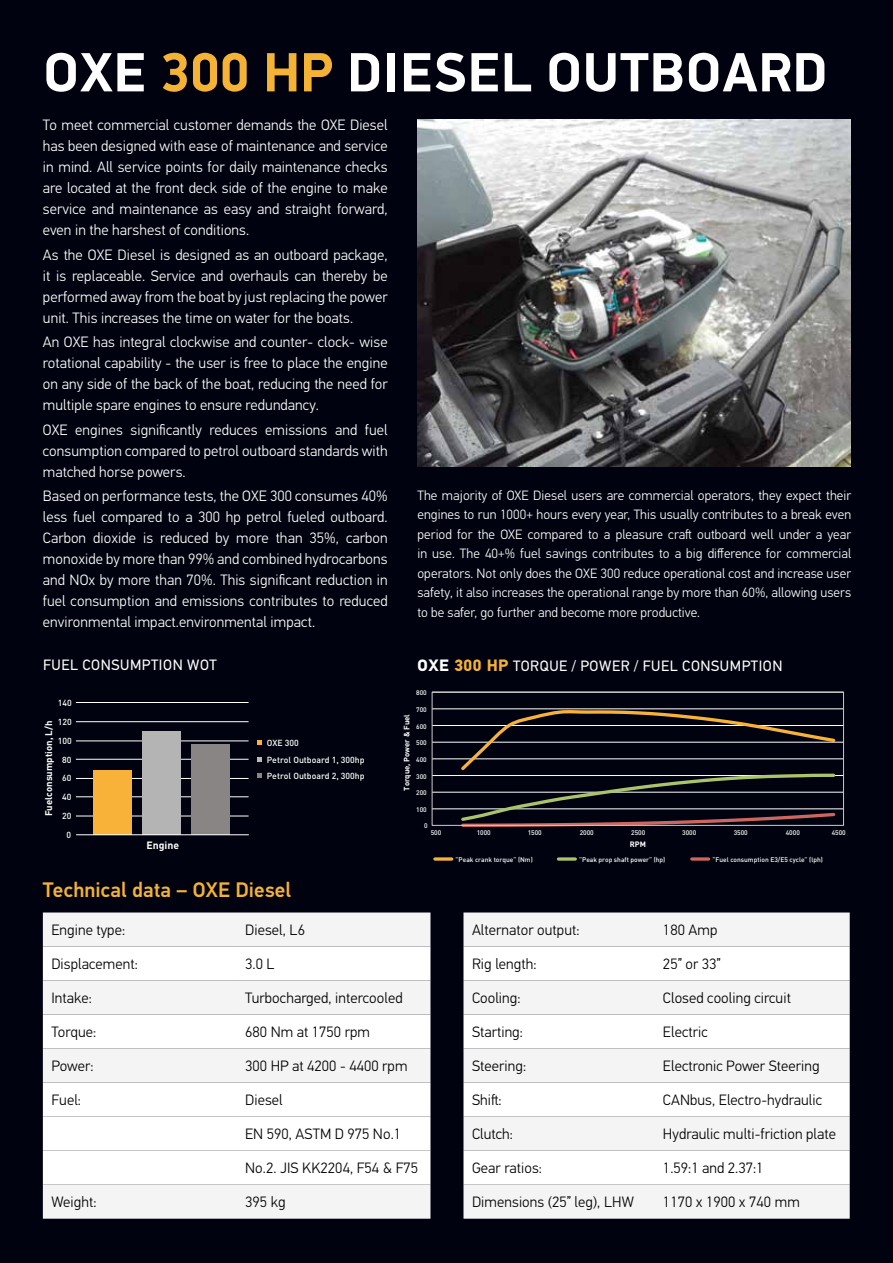
<style>
.page{position:relative;width:893px;height:1263px;background:#00030f}
.page>*{position:absolute;margin:0;border:0;box-sizing:border-box;transform-origin:0 0}
.t1{font:700 55.5px "PFDIN Display Pro";letter-spacing:.02em;color:#fff}
.t2{font:500 21px "PF Din Text Pro";letter-spacing:.005em;color:#f5b335}
.t3{font:300 15px/21px "PF Din Text Pro";letter-spacing:.005em;color:#fff;text-align:justify}
.t4{font:300 15px "PF Din Text Pro";letter-spacing:.005em;color:#000}
.t5{font:15px "PF Din Text Pro";letter-spacing:.04em;color:#fff}
.t6{font:300 13.5px/19.5px "PF Din Text Pro";letter-spacing:.005em;color:#fff;text-align:justify}
.t7{font:700 10.5px "DIN Pro";color:#fff}
.t8{font:700 9.6px "DIN Pro";color:#fff}
.t9{font:500 8.7px/16.5px "DIN Pro";color:#fff}
.t10{font:700 7.65px "DIN Pro";color:#fff}
.t11{font:500 6.6px "DIN Pro";color:#fff}
.s1{color:#f5b335}
.s2{font-weight:700;font-size:16.5px}
.s3{font-weight:700;font-size:16.5px;color:#f5b335}
</style>
<div class="page">
<svg style="left:257px;top:741px;width:5px;height:4px"></svg>
<svg style="left:257px;top:757px;width:5px;height:5px"></svg>
<svg style="left:257px;top:774px;width:5px;height:4px"></svg>
<hr style="left:76px;top:816px;width:173px;height:1px;background:#fff">
<hr style="left:76px;top:796px;width:173px;height:1px;background:#fff">
<hr style="left:76px;top:778px;width:173px;height:1px;background:#fff">
<hr style="left:76px;top:759px;width:173px;height:1px;background:#fff">
<hr style="left:76px;top:740px;width:173px;height:1px;background:#fff">
<hr style="left:76px;top:721px;width:173px;height:1px;background:#fff">
<hr style="left:76px;top:702px;width:173px;height:1px;background:#fff">
<div style="left:94px;top:770px;width:38px;height:64px;background:#f9b239"></div>
<div style="left:142px;top:731px;width:39px;height:103px;background:#b5b4b4"></div>
<div style="left:191px;top:744px;width:39px;height:90px;background:#898585"></div>
<hr style="left:76px;top:834px;width:173px;height:1px;background:#fff">
<hr style="left:432px;top:708px;width:411px;height:1px;background:#fff">
<hr style="left:432px;top:725px;width:411px;height:1px;background:#fff">
<hr style="left:432px;top:742px;width:411px;height:1px;background:#fff">
<hr style="left:432px;top:758px;width:411px;height:1px;background:#fff">
<hr style="left:432px;top:775px;width:411px;height:1px;background:#fff">
<hr style="left:432px;top:792px;width:411px;height:1px;background:#fff">
<hr style="left:432px;top:808px;width:411px;height:1px;background:#fff">
<svg style="left:458px;top:708px;width:379px;height:119px"></svg>
<svg style="left:435px;top:857px;width:17px;height:4px"></svg>
<svg style="left:558px;top:857px;width:17px;height:4px"></svg>
<svg style="left:692px;top:857px;width:17px;height:4px"></svg>
<div style="left:432px;top:692px;width:412px;height:134px;border:1px solid #cccbcb"></div>
<div style="left:43px;top:912px;width:387px;height:307px;background:#f4f4f4"></div>
<svg style="left:43px;top:946px;width:387px;height:102px"></svg>
<div style="left:43px;top:1082px;width:387px;height:103px;background:#fff"></div>
<div style="left:463px;top:912px;width:387px;height:307px;background:#f4f4f4"></div>
<svg style="left:463px;top:946px;width:387px;height:239px;fill:#fff"></svg>
<img style="left:417px;top:119px;width:433px;height:348px">
<h1 class="t1" style="left:43px;top:39px;width:785px">OXE <span class="s1">300 HP</span> DIESEL OUTBOARD</h1>
<p class="t3" style="left:43px;top:115px;width:346px">To meet commercial customer demands the OXE Diesel has been designed with ease of maintenance and service in mind. All service points for daily maintenance checks are located at the front deck side of the engine to make service and maintenance as easy and straight forward, even in the harshest of conditions.</p>
<p class="t3" style="left:43px;top:244px;width:346px">As the OXE Diesel is designed as an outboard package, it is replaceable. Service and overhauls can thereby be performed away from the boat by just replacing the power unit. This increases the time on water for the boats.</p>
<p class="t3" style="left:43px;top:332px;width:346px">An OXE has integral clockwise and counter- clock- wise rotational capability - the user is free to place the engine on any side of the back of the boat, reducing the need for multiple spare engines to ensure redundancy.</p>
<p class="t3" style="left:43px;top:419px;width:346px">OXE engines significantly reduces emissions and fuel consumption compared to petrol outboard standards with matched horse powers.</p>
<p class="t3" style="left:43px;top:486px;width:346px">Based on performance tests, the OXE 300 consumes 40% less fuel compared to a 300 hp petrol fueled outboard.<br>Carbon dioxide is reduced by more than 35%, carbon monoxide by more than 99% and combined hydrocarbons and NOx by more than 70%. This significant reduction in fuel consumption and emissions contributes to reduced environmental impact.environmental impact.</p>
<p class="t6" style="left:417px;top:486px;width:435px">The majority of OXE Diesel users are commercial operators, they expect their engines to run 1000+ hours every year, This usually contributes to a break even period for the OXE compared to a pleasure craft outboard well under a year in use. The 40+% fuel savings contributes to a big difference for commercial operators. Not only does the OXE 300 reduce operational cost and increase user safety, it also increases the operational range by more than 60%, allowing users to be safer, go further and become more productive.</p>
<p class="t9" style="left:257px;top:262px;width:43px">OXE 150hp</p>
<p class="t9" style="left:257px;top:295px;width:99px">Petrol Outboard 2, 150hp</p>
<p class="t9" style="left:65px;top:341px;width:6px">0</p>
<p class="t7" style="left:140px;top:352px;width:34px">Engine</p>
<p class="t9" style="left:62px;top:449px;width:11px">70</p>
<p class="t9" style="left:62px;top:468px;width:11px">60</p>
<p class="t9" style="left:62px;top:487px;width:11px">50</p>
<p class="t9" style="left:255px;top:490px;width:99px">OXE 175<br>Petrol Outboard 1, 175hp<br>Petrol Outboard 2, 175hp</p>
<p class="t9" style="left:62px;top:506px;width:11px">40</p>
<p class="t9" style="left:62px;top:525px;width:11px">30</p>
<p class="t9" style="left:62px;top:562px;width:11px">10</p>
<p class="t7" style="left:140px;top:593px;width:34px">Engine</p>
<p class="t5" style="left:43px;top:656px;width:175px">FUEL CONSUMPTION WOT</p>
<p class="t5" style="left:418px;top:657px;width:366px"><span class="s2">OXE</span> <span class="s3">300 HP</span> TORQUE / POWER / FUEL CONSUMPTION</p>
<p class="t11" style="left:416px;top:688px;width:12px">800</p>
<p class="t9" style="left:58px;top:694px;width:15px">140</p>
<p class="t11" style="left:416px;top:705px;width:12px">700</p>
<p class="t9" style="left:58px;top:713px;width:15px">120</p>
<p class="t8" style="left:42px;top:816px;width:97px;rotate:-90deg">Fuelconsumption, L/h</p>
<p class="t9" style="left:58px;top:732px;width:15px">100</p>
<p class="t9" style="left:62px;top:751px;width:11px">80</p>
<p class="t9" style="left:62px;top:770px;width:11px">60</p>
<p class="t9" style="left:62px;top:788px;width:11px">40</p>
<p class="t9" style="left:62px;top:807px;width:11px">20</p>
<p class="t9" style="left:267px;top:734px;width:99px">OXE 300<br>Petrol Outboard 1, 300hp<br>Petrol Outboard 2, 300hp</p>
<p class="t10" style="left:402px;top:791px;width:78px;rotate:-90deg">Torque, Power &amp; Fuel</p>
<p class="t11" style="left:416px;top:722px;width:12px">600</p>
<p class="t11" style="left:416px;top:738px;width:12px">500</p>
<p class="t11" style="left:416px;top:755px;width:12px">400</p>
<p class="t11" style="left:416px;top:772px;width:12px">300</p>
<p class="t11" style="left:416px;top:788px;width:12px">200</p>
<p class="t11" style="left:416px;top:805px;width:12px">100</p>
<p class="t9" style="left:66px;top:826px;width:6px">0</p>
<p class="t7" style="left:146px;top:838px;width:34px">Engine</p>
<p class="t11" style="left:424px;top:822px;width:5px">0</p>
<p class="t11" style="left:431px;top:828px;width:12px">500</p>
<p class="t11" style="left:477px;top:828px;width:16px">1000</p>
<p class="t11" style="left:528px;top:828px;width:16px">1500</p>
<p class="t11" style="left:580px;top:828px;width:16px">2000</p>
<p class="t11" style="left:631px;top:828px;width:16px">2500</p>
<p class="t11" style="left:682px;top:828px;width:16px">3000</p>
<p class="t11" style="left:734px;top:828px;width:16px">3500</p>
<p class="t11" style="left:786px;top:828px;width:16px">4000</p>
<p class="t11" style="left:832px;top:828px;width:16px">4500</p>
<p class="t11" style="left:456px;top:855px;width:79px">”Peak crank torque” (Nm)</p>
<p class="t11" style="left:579px;top:855px;width:88px">”Peak prop shaft power” (hp)</p>
<p class="t11" style="left:712px;top:855px;width:112px">”Fuel consumption E3/E5 cycle” (lph)</p>
<p class="t10" style="left:630px;top:839px;width:18px">RPM</p>
<h2 class="t2" style="left:43px;top:877px;width:250px">Technical data – OXE Diesel</h2>
<p class="t4" style="left:51px;top:921px;width:75px">Engine type:</p>
<p class="t4" style="left:245px;top:921px;width:61px">Diesel, L6</p>
<p class="t4" style="left:51px;top:955px;width:88px">Displacement:</p>
<p class="t4" style="left:245px;top:955px;width:31px">3.0 L</p>
<p class="t4" style="left:51px;top:989px;width:42px">Intake:</p>
<p class="t4" style="left:245px;top:989px;width:159px">Turbocharged, intercooled</p>
<p class="t4" style="left:51px;top:1023px;width:47px">Torque:</p>
<p class="t4" style="left:245px;top:1023px;width:126px">680 Nm at 1750 rpm</p>
<p class="t4" style="left:51px;top:1057px;width:44px">Power:</p>
<p class="t4" style="left:245px;top:1057px;width:164px">300 HP at 4200 - 4400 rpm</p>
<p class="t4" style="left:51px;top:1091px;width:31px">Fuel:</p>
<p class="t4" style="left:245px;top:1091px;width:39px">Diesel</p>
<p class="t4" style="left:245px;top:1125px;width:157px">EN 590, ASTM D 975 No.1</p>
<p class="t4" style="left:245px;top:1159px;width:174px">No.2. JIS KK2204, F54 &amp; F75</p>
<p class="t4" style="left:51px;top:1193px;width:47px">Weight:</p>
<p class="t4" style="left:245px;top:1193px;width:42px">395 kg</p>
<p class="t4" style="left:472px;top:921px;width:109px">Alternator output:</p>
<p class="t4" style="left:663px;top:921px;width:56px">180 Amp</p>
<p class="t4" style="left:472px;top:955px;width:66px">Rig length:</p>
<p class="t4" style="left:663px;top:955px;width:59px">25” or 33”</p>
<p class="t4" style="left:472px;top:989px;width:50px">Cooling:</p>
<p class="t4" style="left:663px;top:989px;width:129px">Closed cooling circuit</p>
<p class="t4" style="left:472px;top:1023px;width:53px">Starting:</p>
<p class="t4" style="left:663px;top:1023px;width:46px">Electric</p>
<p class="t4" style="left:472px;top:1057px;width:56px">Steering:</p>
<p class="t4" style="left:663px;top:1057px;width:158px">Electronic Power Steering</p>
<p class="t4" style="left:472px;top:1091px;width:31px">Shift:</p>
<p class="t4" style="left:663px;top:1091px;width:161px">CANbus, Electro-hydraulic</p>
<p class="t4" style="left:472px;top:1125px;width:42px">Clutch:</p>
<p class="t4" style="left:663px;top:1125px;width:175px">Hydraulic multi-friction plate</p>
<p class="t4" style="left:472px;top:1159px;width:71px">Gear ratios:</p>
<p class="t4" style="left:663px;top:1159px;width:102px">1.59:1 and 2.37:1</p>
<p class="t4" style="left:472px;top:1193px;width:163px">Dimensions (25” leg), LHW</p>
<p class="t4" style="left:663px;top:1193px;width:138px">1170 x 1900 x 740 mm</p>
</div>
